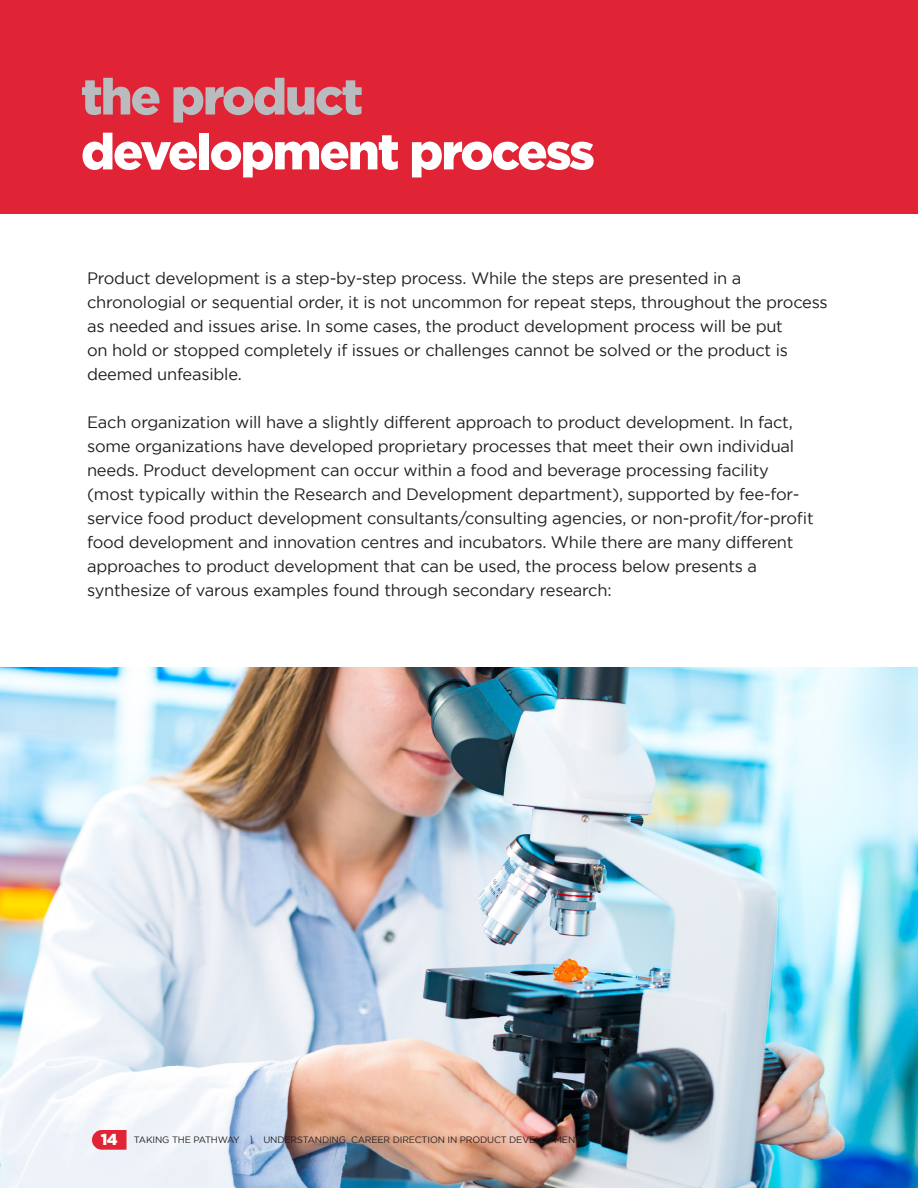
<style>
.page{position:relative;width:918px;height:1188px;background:#fff}
.page>*{position:absolute;margin:0;border:0;box-sizing:border-box;transform-origin:0 0}
.t1{font:900 50.4px "Gotham";letter-spacing:-.04em;color:#fff}
.t2{font:900 50.4px "Gotham";letter-spacing:-.04em;color:#babbbe}
.t3{font:16.5px/24px "Gotham";letter-spacing:-.015em;color:#231f20}
.t4{font:9.3px "Gotham";letter-spacing:-.015em;color:#231f20}
.s1{font-weight:900;font-size:15.75px;color:#fff}
</style>
<div class="page">
<div style="left:0;top:0;width:918px;height:213px;background:#e02436"></div>
<img style="left:0;top:667px;width:918px;height:521px">
<svg style="left:92px;top:1130px;width:35px;height:20px"></svg>
<p class="t2" style="left:81px;top:68px;width:284px">the product</p>
<p class="t1" style="left:81px;top:122px;width:515px">development process</p>
<p class="t3" style="left:87px;top:266px;width:742px">Product development is a step-by-step process. While the steps are presented in a chronologial or sequential order, it is not uncommon for repeat steps, throughout the process as needed and issues arise. In some cases, the product development process will be put<br>on hold or stopped completely if issues or challenges cannot be solved or the product is deemed unfeasible.</p>
<p class="t3" style="left:87px;top:410px;width:728px">Each organization will have a slightly different approach to product development. In fact, some organizations have developed proprietary processes that meet their own individual needs. Product development can occur within a food and beverage processing facility (most typically within the Research and Development department), supported by fee-for&shy;service food product development consultants/consulting agencies, or non-profit/for-profit food development and innovation centres and incubators. While there are many different approaches to product development that can be used, the process below presents a synthesize of varous examples found through secondary research:</p>
<p class="t4" style="left:101px;top:1135px;width:482px"><span class="s1">14</span> TAKING THE PATHWAY | UNDERSTANDING CAREER DIRECTION IN PRODUCT DEVELOPMENT</p>
</div>
